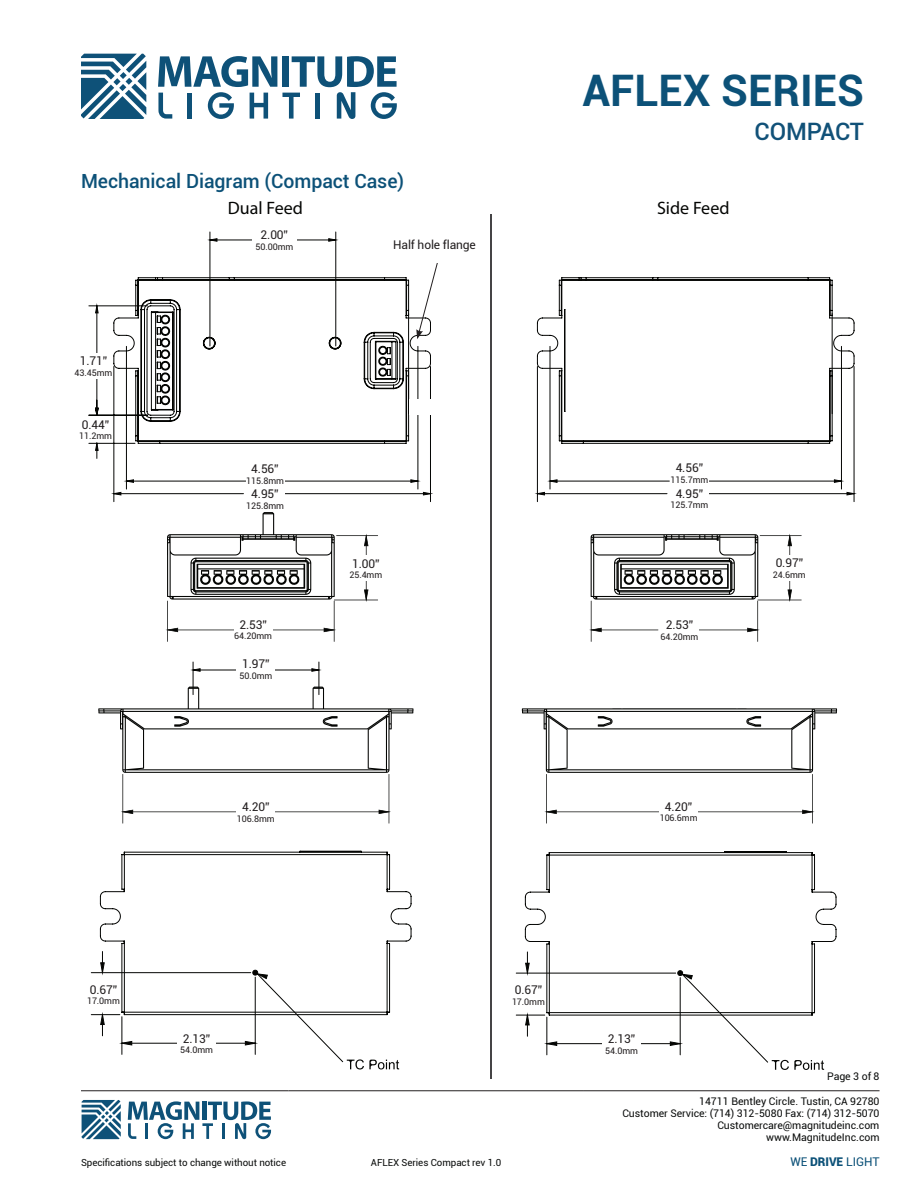
<style>
.page{position:relative;width:918px;height:1188px;background:#fff}
.page>*{position:absolute;margin:0;border:0;box-sizing:border-box;transform-origin:0 0}
.t1{font:700 43.5px "Roboto";color:#0c5178}
.t2{font:500 24px "Roboto";letter-spacing:-.005em;color:#115178}
.Codici_INDOOR{font:500 19.5px "Roboto";letter-spacing:-.005em;color:#0c5178}
.t3{font:18px "Myriad Pro";color:#040503}
.t4{font:12px "Roboto";letter-spacing:-.01em;color:#231f20}
.t5{font:12px "Roboto";letter-spacing:-.005em;color:#0c5178}
.t6{font:10.5px/12px "Roboto";letter-spacing:-.005em;color:#0a0c0b;text-align:right}
.t7{font:9.75px "Roboto";letter-spacing:-.005em;color:#0a0c0b}
.t8{font:9px "Roboto";letter-spacing:-.01em;color:#231f20}
.s1{font-weight:900}
</style>
<div class="page">
<hr style="left:81px;top:1091px;width:207px;height:1px;background:#231f20">
<hr style="left:288px;top:1091px;width:296px;height:1px;background:#231f20">
<hr style="left:584px;top:1091px;width:296px;height:1px;background:#231f20">
<svg style="left:81px;top:54px;width:65px;height:65px"></svg>
<svg style="left:158px;top:56px;width:239px;height:63px"></svg>
<svg style="left:82px;top:1100px;width:39px;height:39px"></svg>
<svg style="left:128px;top:1101px;width:143px;height:38px"></svg>
<svg style="left:95px;top:238px;width:331px;height:258px"></svg>
<hr style="left:114px;top:493px;width:129px;height:1px;background:#040503">
<hr style="left:281px;top:493px;width:149px;height:1px;background:#040503">
<hr style="left:114px;top:366px;width:1px;height:136px;background:#040503">
<hr style="left:430px;top:366px;width:1px;height:136px;background:#040503">
<hr style="left:89px;top:443px;width:46px;height:1px;background:#040503">
<hr style="left:97px;top:370px;width:1px;height:45px;background:#040503">
<hr style="left:97px;top:306px;width:1px;height:53px;background:#040503">
<hr style="left:89px;top:415px;width:59px;height:1px;background:#040503">
<hr style="left:89px;top:306px;width:59px;height:1px;background:#040503">
<hr style="left:126px;top:481px;width:120px;height:1px;background:#040503">
<hr style="left:283px;top:481px;width:135px;height:1px;background:#040503">
<hr style="left:126px;top:346px;width:1px;height:143px;background:#040503">
<hr style="left:418px;top:346px;width:1px;height:143px;background:#040503">
<hr style="left:210px;top:240px;width:55px;height:1px;background:#040503">
<hr style="left:283px;top:240px;width:53px;height:1px;background:#040503">
<hr style="left:210px;top:232px;width:1px;height:114px;background:#040503">
<hr style="left:336px;top:232px;width:1px;height:114px;background:#040503">
<svg style="left:114px;top:492px;width:7px;height:3px"></svg>
<svg style="left:423px;top:492px;width:7px;height:3px"></svg>
<svg style="left:96px;top:444px;width:2px;height:14px"></svg>
<svg style="left:96px;top:400px;width:2px;height:15px"></svg>
<svg style="left:113px;top:277px;width:318px;height:167px"></svg>
<svg style="left:150px;top:311px;width:24px;height:100px"></svg>
<svg style="left:374px;top:340px;width:23px;height:40px"></svg>
<svg style="left:98px;top:687px;width:315px;height:137px"></svg>
<hr style="left:193px;top:662px;width:1px;height:33px;background:#040503">
<hr style="left:319px;top:662px;width:1px;height:33px;background:#040503">
<svg style="left:192px;top:668px;width:128px;height:4px"></svg>
<hr style="left:537px;top:366px;width:1px;height:136px;background:#040503">
<hr style="left:854px;top:366px;width:1px;height:136px;background:#040503">
<hr style="left:550px;top:346px;width:1px;height:143px;background:#040503">
<hr style="left:841px;top:346px;width:1px;height:143px;background:#040503">
<svg style="left:537px;top:479px;width:318px;height:17px"></svg>
<svg style="left:537px;top:277px;width:318px;height:167px"></svg>
<svg style="left:522px;top:708px;width:315px;height:116px"></svg>
<svg style="left:166px;top:512px;width:212px;height:130px"></svg>
<svg style="left:589px;top:534px;width:213px;height:108px"></svg>
<hr style="left:490px;top:214px;width:2px;height:865px;background:#454446">
<div style="left:252px;top:229px;width:44px;height:26px;background:#fff"></div>
<div style="left:74px;top:353px;width:39px;height:26px;background:#fff"></div>
<div style="left:246px;top:461px;width:38px;height:25px;background:#fff"></div>
<div style="left:246px;top:486px;width:38px;height:25px;background:#fff"></div>
<div style="left:409px;top:399px;width:9px;height:15px;background:#fff"></div>
<div style="left:418px;top:399px;width:12px;height:15px;background:#fff"></div>
<div style="left:351px;top:401px;width:48px;height:10px;background:#fff"></div>
<div style="left:126px;top:252px;width:52px;height:9px;background:#fff"></div>
<div style="left:79px;top:417px;width:33px;height:25px;background:#fff"></div>
<div style="left:346px;top:556px;width:39px;height:25px;background:#fff"></div>
<div style="left:234px;top:617px;width:39px;height:25px;background:#fff"></div>
<div style="left:237px;top:656px;width:38px;height:25px;background:#fff"></div>
<div style="left:236px;top:799px;width:39px;height:25px;background:#fff"></div>
<div style="left:659px;top:799px;width:39px;height:25px;background:#fff"></div>
<div style="left:770px;top:555px;width:39px;height:25px;background:#fff"></div>
<div style="left:660px;top:617px;width:39px;height:25px;background:#fff"></div>
<div style="left:670px;top:460px;width:39px;height:26px;background:#fff"></div>
<div style="left:670px;top:486px;width:39px;height:25px;background:#fff"></div>
<svg style="left:416px;top:263px;width:22px;height:76px"></svg>
<div style="left:386px;top:239px;width:97px;height:24px;background:#fff"></div>
<svg style="left:99px;top:850px;width:313px;height:101px"></svg>
<svg style="left:91px;top:951px;width:308px;height:118px"></svg>
<svg style="left:524px;top:851px;width:313px;height:101px"></svg>
<svg style="left:516px;top:952px;width:308px;height:118px"></svg>
<h1 class="t1" style="left:583px;top:60px;width:283px">AFLEX SERIES</h1>
<h2 class="t2" style="left:755px;top:115px;width:111px">COMPACT</h2>
<p class="Codici_INDOOR" style="left:81px;top:168px;width:325px">Mechanical Diagram (Compact Case)</p>
<p class="t4" style="left:261px;top:226px;width:29px">2.00”</p>
<p class="t8" style="left:255px;top:240px;width:39px">50.00mm</p>
<h3 class="t3" style="left:228px;top:197px;width:77px">Dual Feed</h3>
<h3 class="t3" style="left:657px;top:197px;width:74px">Side Feed</h3>
<p class="t4" style="left:393px;top:237px;width:84px">Half hole flange</p>
<p class="t4" style="left:80px;top:353px;width:29px">1.71”</p>
<p class="t8" style="left:75px;top:366px;width:39px">43.45mm</p>
<p class="t4" style="left:82px;top:416px;width:29px">0.44”</p>
<p class="t8" style="left:79px;top:430px;width:34px">11.2mm</p>
<p class="t4" style="left:251px;top:460px;width:29px">4.56”</p>
<p class="t8" style="left:246px;top:474px;width:39px">115.8mm</p>
<p class="t4" style="left:251px;top:486px;width:29px">4.95”</p>
<p class="t8" style="left:246px;top:499px;width:39px">125.8mm</p>
<p class="t4" style="left:239px;top:616px;width:29px">2.53”</p>
<p class="t8" style="left:234px;top:630px;width:39px">64.20mm</p>
<p class="t4" style="left:242px;top:656px;width:29px">1.97”</p>
<p class="t8" style="left:240px;top:669px;width:34px">50.0mm</p>
<p class="t4" style="left:242px;top:799px;width:29px">4.20”</p>
<p class="t8" style="left:237px;top:812px;width:39px">106.8mm</p>
<p class="t4" style="left:90px;top:981px;width:29px">0.67”</p>
<p class="t8" style="left:87px;top:995px;width:34px">17.0mm</p>
<p class="t4" style="left:183px;top:1030px;width:29px">2.13”</p>
<p class="t8" style="left:180px;top:1044px;width:34px">54.0mm</p>
<p class="t4" style="left:352px;top:555px;width:29px">1.00”</p>
<p class="t8" style="left:349px;top:569px;width:34px">25.4mm</p>
<p class="t4" style="left:676px;top:460px;width:29px">4.56”</p>
<p class="t8" style="left:671px;top:473px;width:39px">115.7mm</p>
<p class="t4" style="left:676px;top:485px;width:29px">4.95”</p>
<p class="t8" style="left:671px;top:499px;width:39px">125.7mm</p>
<p class="t4" style="left:666px;top:617px;width:29px">2.53”</p>
<p class="t8" style="left:661px;top:630px;width:39px">64.20mm</p>
<p class="t4" style="left:665px;top:798px;width:29px">4.20”</p>
<p class="t8" style="left:660px;top:812px;width:39px">106.6mm</p>
<p class="t4" style="left:776px;top:555px;width:29px">0.97”</p>
<p class="t8" style="left:773px;top:568px;width:34px">24.6mm</p>
<p class="t4" style="left:515px;top:982px;width:29px">0.67”</p>
<p class="t8" style="left:512px;top:995px;width:34px">17.0mm</p>
<p class="t4" style="left:608px;top:1030px;width:29px">2.13”</p>
<p class="t8" style="left:605px;top:1044px;width:34px">54.0mm</p>
<p class="t6" style="left:827px;top:1070px;width:54px">Page 3 of 8</p>
<p class="t6" style="left:622px;top:1095px;width:259px">14711 Bentley Circle. Tustin, CA 92780<br>Customer Service: (714) 312-5080 Fax: (714) 312-5070<br>Customercare@magnitudeinc.com www.MagnitudeInc.com</p>
<p class="t7" style="left:81px;top:1156px;width:207px">Specifications subject to change without notice</p>
<p class="t7" style="left:371px;top:1156px;width:132px">AFLEX Series Compact rev 1.0</p>
<p class="t5" style="left:790px;top:1153px;width:91px">WE <span class="s1">DRIVE</span> LIGHT</p>
</div>
